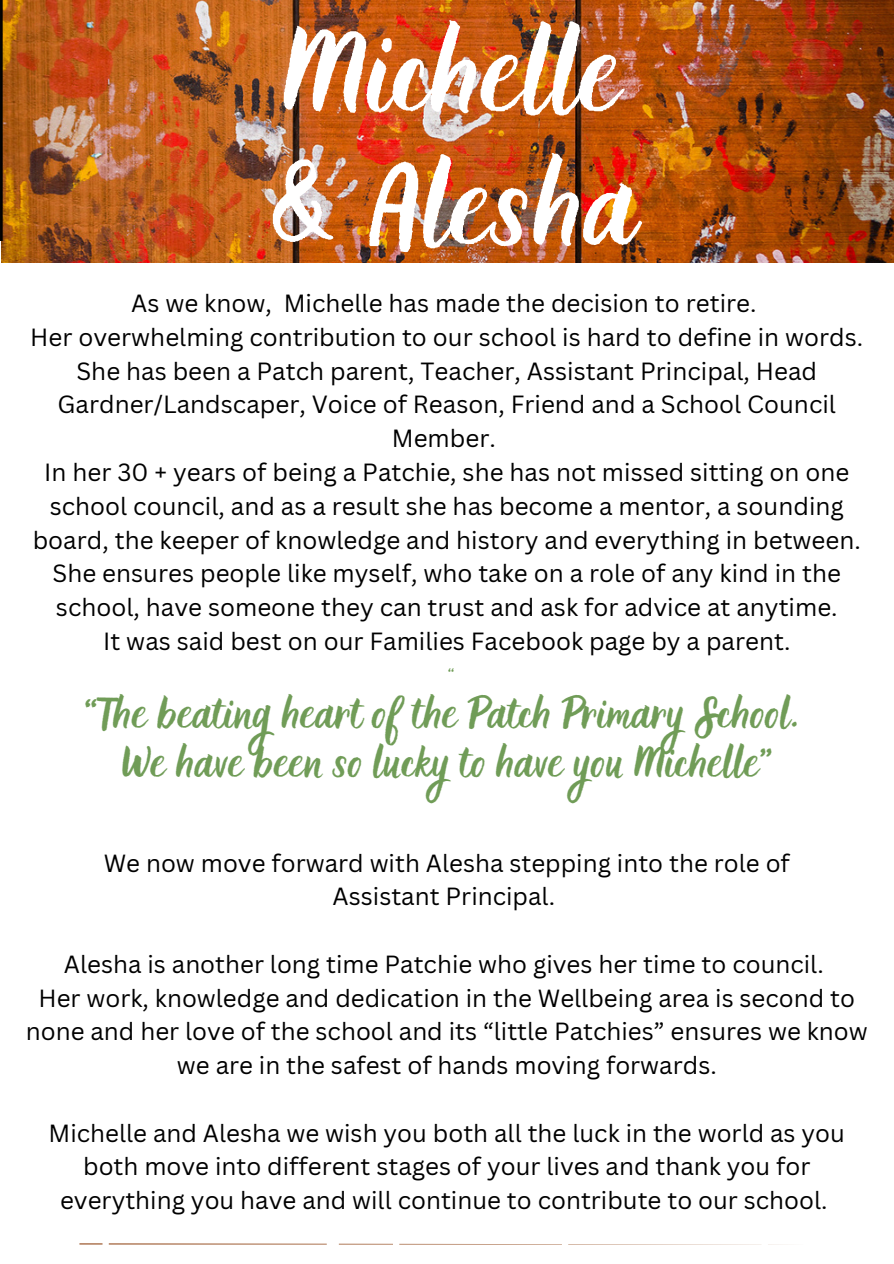
<style>
.page{position:relative;width:894px;height:1264px;background:#fff}
.page>*{position:absolute;margin:0;border:0;box-sizing:border-box;transform-origin:0 0}
.t1{font:95.25px/132.8px "Holla";color:#fff}
.t2{font:35.25px "Holla";color:#709c57}
.t3{font:30.75px "Nickainley";color:#709c57}
.t4{font:24.15px/33.8px "Canva Sans";color:#000;text-align:center}
</style>
<div class="page">
<img style="left:1px;top:241px;width:892px;height:21px">
<img style="left:0;top:0;width:893px;height:241px">
<svg style="left:79px;top:1243px;width:380px;height:1px"></svg>
<p class="t1" style="left:267px;top:7px;width:372px">Michelle &amp; Alesha</p>
<p class="t4" style="left:131px;top:286px;width:626px">As we know, Michelle has made the decision to retire.</p>
<h1 class="t4" style="left:30px;top:320px;width:834px">Her overwhelming contribution to our school is hard to define in words.</h1>
<p class="t4" style="left:58px;top:353px;width:779px">She has been a Patch parent, Teacher, Assistant Principal, Head<br>Gardner/Landscaper, Voice of Reason, Friend and a School Council<br>Member.</p>
<p class="t4" style="left:33px;top:455px;width:829px">In her 30 + years of being a Patchie, she has not missed sitting on one school council, and as a result she has become a mentor, a sounding board, the keeper of knowledge and history and everything in between.<br>She ensures people like myself, who take on a role of any kind in the school, have someone they can trust and ask for advice at anytime.</p>
<p class="t4" style="left:103px;top:623px;width:688px">It was said best on our Families Facebook page by a parent.</p>
<p class="t3" style="left:443px;top:660px;width:9px">“</p>
<p class="t2" style="left:84px;top:693px;width:717px">“The beating heart of the Patch Primary School.</p>
<p class="t2" style="left:122px;top:742px;width:650px">We have been so lucky to have you Michelle”</p>
<p class="t4" style="left:104px;top:845px;width:687px">We now move forward with Alesha stepping into the role of<br>Assistant Principal.</p>
<p class="t4" style="left:64px;top:946px;width:761px">Alesha is another long time Patchie who gives her time to council.</p>
<p class="t4" style="left:26px;top:980px;width:843px">Her work, knowledge and dedication in the Wellbeing area is second to none and her love of the school and its “little Patchies” ensures we know we are in the safest of hands moving forwards.</p>
<p class="t4" style="left:49px;top:1115px;width:797px">Michelle and Alesha we wish you both all the luck in the world as you both move into different stages of your lives and thank you for everything you have and will continue to contribute to our school.</p>
</div>
